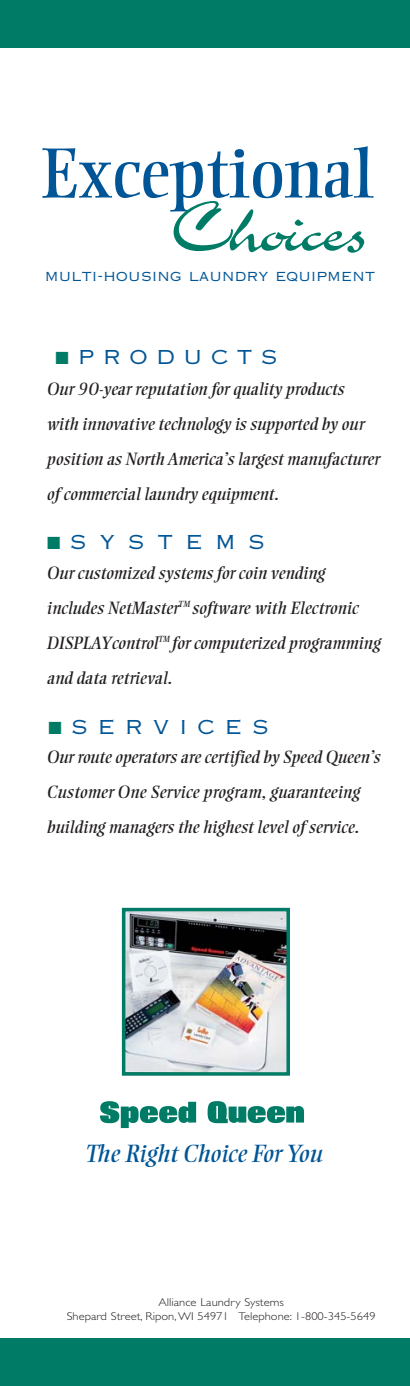
<style>
.page{position:relative;width:410px;height:1386px;background:#fff}
.page>*{position:absolute;margin:0;border:0;box-sizing:border-box;transform-origin:0 0}
.t1{font:80.5px "Charme";letter-spacing:-.06em;color:#007c66}
.t2{font:70px "Ellington";color:#005596}
.t3{font:italic 24.5px "Ellington";color:#005596}
.t4{font:19.25px "Copperplate Thirty Two AB";letter-spacing:.465em;color:#005596}
.t5{font:19.25px "Copperplate Thirty Two AB";letter-spacing:.57em;color:#005596}
.t6{font:19.25px "Copperplate Thirty Two AB";letter-spacing:.7em;color:#005596}
.t7{font:italic 17.5px/35px "Ellington";color:#231f20}
.t8{font:14.88px "Copperplate Thirty Two AB";letter-spacing:.025em;color:#005596}
.t9{font:300 11.38px/13.7px "Gill Sans";color:#231f20;text-align:center;scale:1.1 1}
.s1{color:#007c66}
</style>
<div class="page">
<div style="left:0;top:0;width:410px;height:47px;background:#007c66"></div>
<div style="left:0;top:1339px;width:410px;height:47px;background:#007c66"></div>
<svg style="left:100px;top:1101px;width:96px;height:27px"></svg>
<svg style="left:207px;top:1101px;width:97px;height:22px"></svg>
<img style="left:127px;top:913px;width:158px;height:158px">
<div style="left:122px;top:908px;width:168px;height:168px;border:4px solid #007c66"></div>
<h2 class="t2" style="left:40px;top:146px;width:335px">Exceptional</h2>
<h1 class="t1" style="left:171px;top:175px;width:197px">Choices</h1>
<p class="t8" style="left:45px;top:267px;width:331px">multi-housing laundry equipment</p>
<p class="t4" style="left:55px;top:346px;width:223px"><span class="s1">■</span>PRODUCTS</p>
<p class="t7" style="left:47px;top:373px;width:334px">Our 90-year reputation for quality products with innovative technology is supported by our position as North America’s largest manufacturer of commercial laundry equipment.</p>
<p class="t6" style="left:47px;top:531px;width:219px"><span class="s1">■</span>SYSTEMS</p>
<p class="t7" style="left:47px;top:557px;width:335px">Our customized systems for coin vending includes NetMaster<sup>TM</sup> software with Electronic DISPLAYcontrol<sup>TM</sup> for computerized programming and data retrieval.</p>
<p class="t5" style="left:48px;top:716px;width:221px"><span class="s1">■</span>SERVICES</p>
<p class="t7" style="left:47px;top:741px;width:334px">Our route operators are certified by Speed Queen’s<br>Customer One Service program, guaranteeing building managers the highest level of service.</p>
<h3 class="t3" style="left:85px;top:1144px;width:238px">The Right Choice For You</h3>
<p class="t9" style="left:67px;top:1297px;width:282px">Alliance Laundry Systems<br>Shepard Street, Ripon,WI 54971 Telephone: 1-800-345-5649</p>
</div>
